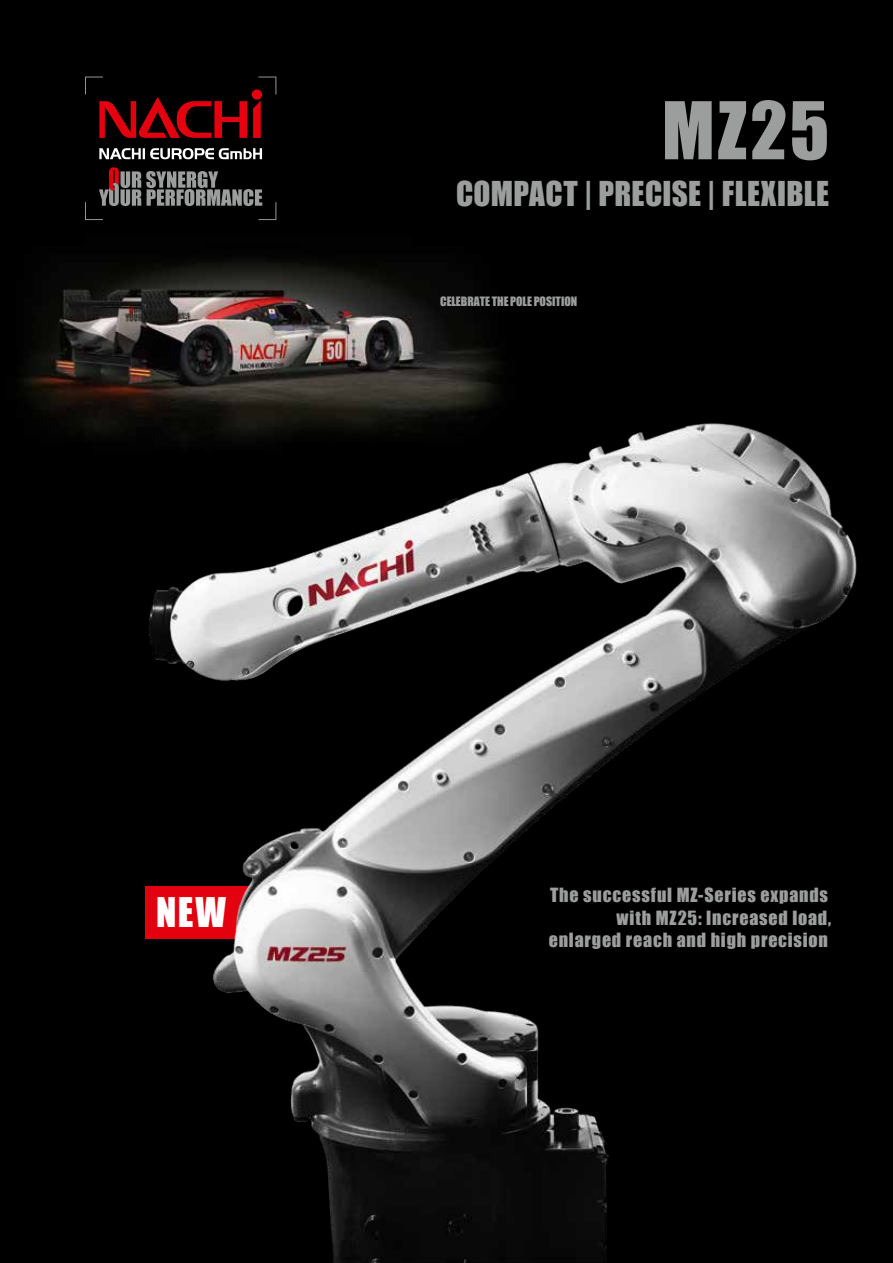
<style>
.page{position:relative;width:893px;height:1263px;background:#000}
.page>*{position:absolute;margin:0;border:0;box-sizing:border-box;transform-origin:0 0}
.t1{font:73.5px "Impact";color:#9c9d9d}
.t2{font:37.5px "Impact";color:#fff}
.t3{font:31.5px "Impact";letter-spacing:.01em;color:#9c9d9d}
.t4{font:18px/22.5px "Impact";letter-spacing:.045em;color:#9c9d9d;text-align:right}
.t5{font:11.85px "Impact";color:#9c9d9d}
</style>
<div class="page">
<svg style="left:21px;top:202px;width:432px;height:180px"></svg>
<img style="left:23px;top:342px;width:834px;height:921px">
<svg style="left:99px;top:148px;width:163px;height:11px"></svg>
<svg style="left:85px;top:167px;width:191px;height:53px"></svg>
<svg style="left:85px;top:77px;width:191px;height:61px"></svg>
<h1 class="t1" style="left:662px;top:73px;width:169px">MZ25</h1>
<h3 class="t3" style="left:456px;top:169px;width:375px">COMPACT | PRECISE | FLEXIBLE</h3>
<p class="t5" style="left:440px;top:292px;width:139px">CELEBRATE THE POLE POSITION</p>
<h2 class="t2" style="left:156px;top:883px;width:71px">NEW</h2>
<p class="t4" style="left:549px;top:883px;width:284px">The successful MZ-Series expands with MZ25: Increased load, enlarged reach and high precision</p>
</div>
